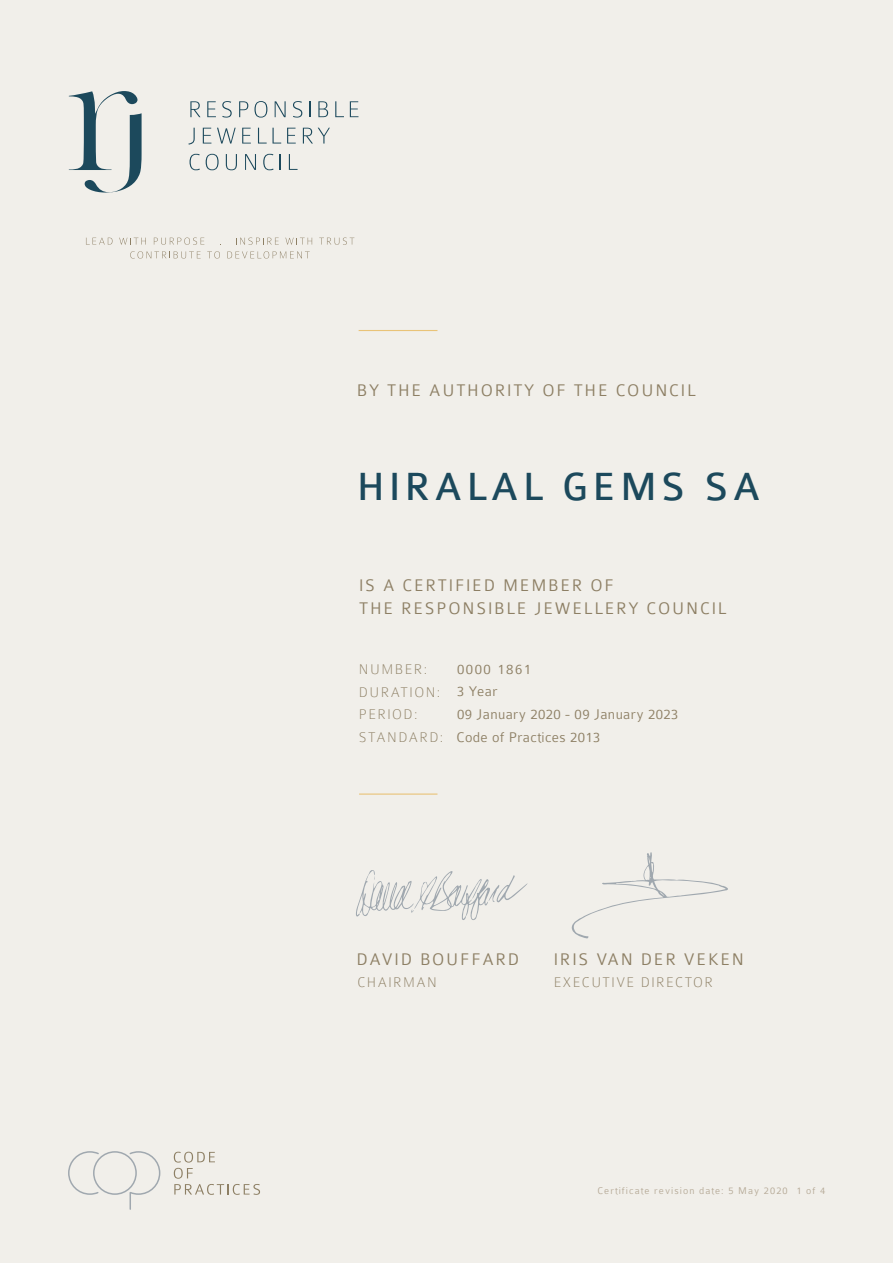
<style>
.page{position:relative;width:893px;height:1263px;background:#fff}
.page>*{position:absolute;margin:0;border:0;box-sizing:border-box;transform-origin:0 0}
.Company_title_28pt{font:42px "Colaborate";letter-spacing:.1em;color:#1c495c}
.t1{font:300 18px/22.5px "Colaborate";letter-spacing:.1em;color:#8d7f64}
.t2{font:100 15px "Colaborate";letter-spacing:.1em;color:#8d7f64}
.t3{font:300 15px "Colaborate";letter-spacing:.025em;color:#8d7f64}
.t4{font:300 15px "Colaborate";letter-spacing:.1em;color:#8d7f64}
.t5{font:300 10.5px "Colaborate";letter-spacing:.1em;color:#b5a996}
</style>
<div class="page">
<div style="left:0;top:1px;width:893px;height:1262px;background:#f1efea"></div>
<svg style="left:69px;top:91px;width:73px;height:102px"></svg>
<svg style="left:190px;top:101px;width:10px;height:16px"></svg>
<svg style="left:207px;top:101px;width:9px;height:16px"></svg>
<svg style="left:222px;top:101px;width:10px;height:17px"></svg>
<svg style="left:239px;top:101px;width:9px;height:16px"></svg>
<svg style="left:254px;top:101px;width:13px;height:17px"></svg>
<svg style="left:275px;top:101px;width:11px;height:16px"></svg>
<svg style="left:293px;top:101px;width:9px;height:17px"></svg>
<svg style="left:309px;top:101px;width:2px;height:16px"></svg>
<svg style="left:318px;top:101px;width:10px;height:16px"></svg>
<svg style="left:335px;top:101px;width:9px;height:16px"></svg>
<svg style="left:350px;top:101px;width:8px;height:16px"></svg>
<svg style="left:188px;top:128px;width:7px;height:17px"></svg>
<svg style="left:203px;top:128px;width:8px;height:16px"></svg>
<svg style="left:217px;top:128px;width:19px;height:16px"></svg>
<svg style="left:242px;top:128px;width:9px;height:16px"></svg>
<svg style="left:258px;top:128px;width:23px;height:16px"></svg>
<svg style="left:287px;top:128px;width:9px;height:16px"></svg>
<svg style="left:303px;top:128px;width:27px;height:16px"></svg>
<svg style="left:190px;top:154px;width:10px;height:16px"></svg>
<svg style="left:206px;top:154px;width:13px;height:16px"></svg>
<svg style="left:226px;top:154px;width:11px;height:16px"></svg>
<svg style="left:245px;top:154px;width:11px;height:16px"></svg>
<svg style="left:263px;top:154px;width:11px;height:16px"></svg>
<svg style="left:280px;top:154px;width:1px;height:16px"></svg>
<svg style="left:289px;top:154px;width:9px;height:16px"></svg>
<svg style="left:86px;top:238px;width:26px;height:7px"></svg>
<svg style="left:119px;top:238px;width:27px;height:7px"></svg>
<svg style="left:154px;top:238px;width:50px;height:7px"></svg>
<svg style="left:236px;top:238px;width:43px;height:7px"></svg>
<svg style="left:285px;top:238px;width:27px;height:7px"></svg>
<svg style="left:321px;top:238px;width:32px;height:7px"></svg>
<svg style="left:130px;top:251px;width:71px;height:8px"></svg>
<svg style="left:207px;top:251px;width:13px;height:8px"></svg>
<svg style="left:227px;top:251px;width:83px;height:8px"></svg>
<hr style="left:359px;top:330px;width:78px;height:1px;background:#e9c378">
<hr style="left:359px;top:793px;width:78px;height:2px;background:#e9c378">
<svg style="left:571px;top:852px;width:157px;height:86px"></svg>
<svg style="left:356px;top:870px;width:172px;height:50px"></svg>
<svg style="left:174px;top:1152px;width:41px;height:10px"></svg>
<svg style="left:174px;top:1168px;width:86px;height:27px"></svg>
<svg style="left:68px;top:1151px;width:93px;height:59px"></svg>
<p class="t1" style="left:357px;top:379px;width:340px">BY THE AUTHORITY OF THE COUNCIL</p>
<p class="Company_title_28pt" style="left:357px;top:465px;width:405px">HIRALAL GEMS SA</p>
<p class="t1" style="left:359px;top:574px;width:369px">IS A CERTIFIED MEMBER OF<br>THE RESPONSIBLE JEWELLERY COUNCIL</p>
<p class="t2" style="left:359px;top:661px;width:70px">NUMBER:</p>
<p class="t2" style="left:359px;top:684px;width:83px">DURATION:</p>
<p class="t2" style="left:359px;top:706px;width:60px">PERIOD:</p>
<p class="t2" style="left:359px;top:729px;width:86px">STANDARD:</p>
<p class="t4" style="left:457px;top:661px;width:76px">0000 1861</p>
<p class="t3" style="left:457px;top:707px;width:223px">09 January 2020 - 09 January 2023</p>
<p class="t3" style="left:457px;top:729px;width:145px">Code of Practices 2013</p>
<p class="t3" style="left:457px;top:683px;width:42px">3 Year</p>
<p class="t1" style="left:356px;top:948px;width:164px">DAVID BOUFFARD</p>
<p class="t1" style="left:554px;top:948px;width:192px">IRIS VAN DER VEKEN</p>
<p class="t2" style="left:358px;top:974px;width:81px">CHAIRMAN</p>
<p class="t2" style="left:554px;top:974px;width:161px">EXECUTIVE DIRECTOR</p>
<p class="t5" style="left:597px;top:1185px;width:192px">Certificate revision date: 5 May 2020</p>
<p class="t5" style="left:796px;top:1185px;width:30px">1 of 4</p>
</div>
